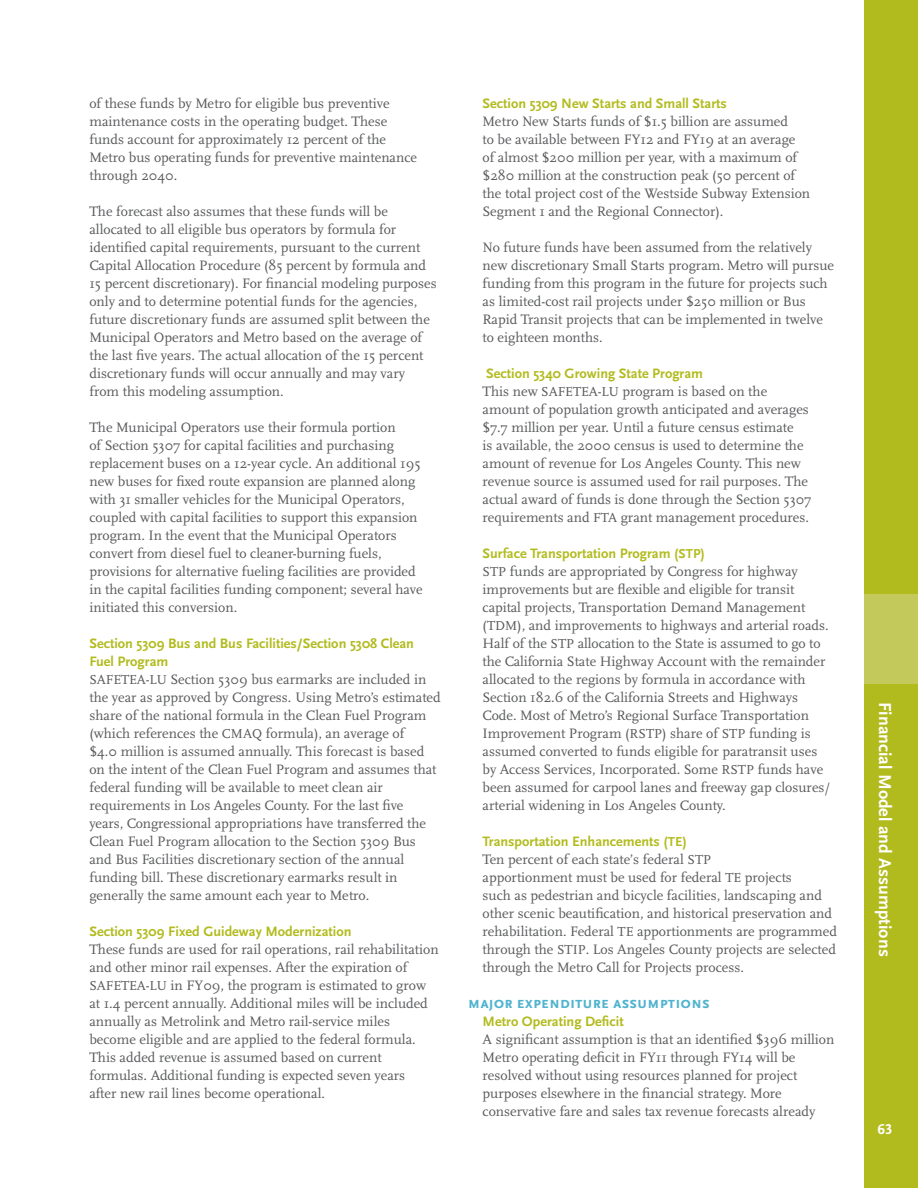
<style>
.page{position:relative;width:918px;height:1188px;background:#fff}
.page>*{position:absolute;margin:0;border:0;box-sizing:border-box;transform-origin:0 0}
.t1{font:700 18px "Scala Sans";color:#fff}
.t2{font:700 16.5px "Scala Sans Caps";color:#4fb3cf}
.t3{font:700 15px "Scala Sans LF";color:#fff}
.t4{font:14.25px/18px "Scala";color:#58595b}
.t5{font:700 14.25px/18px "Scala Sans";color:#b2bb1e}
.s1{font-size:13.5px}
.s2{font-family:"Scala Regular Expert"}
</style>
<div class="page">
<div style="left:864px;top:684px;width:54px;height:504px;background:#b2bb1e"></div>
<div style="left:864px;top:594px;width:54px;height:90px;background:#c3c95a"></div>
<div style="left:864px;top:0;width:54px;height:594px;background:#b2bb1e"></div>
<p class="t4" style="left:89px;top:95px;width:329px">of these funds by Metro for eligible bus preventive maintenance costs in the operating budget. These funds account for approximately 12 percent of the Metro bus operating funds for preventive maintenance through 2040.</p>
<p class="t4" style="left:89px;top:203px;width:349px">The forecast also assumes that these funds will be allocated to all eligible bus operators by formula for identified capital requirements, pursuant to the current Capital Allocation Procedure (85 percent by formula and 15 percent discretionary). For financial modeling purposes only and to determine potential funds for the agencies, future discretionary funds are assumed split between the Municipal Operators and Metro based on the average of the last five years. The actual allocation of the 15 percent discretionary funds will occur annually and may vary from this modeling assumption.</p>
<p class="t4" style="left:89px;top:419px;width:335px">The Municipal Operators use their formula portion<br>of Section 5307 for capital facilities and purchasing replacement buses on a 12-year cycle. An additional 195 new buses for fixed route expansion are planned along with 31 smaller vehicles for the Municipal Operators, coupled with capital facilities to support this expansion program. In the event that the Municipal Operators convert from diesel fuel to cleaner-burning fuels, provisions for alternative fueling facilities are provided in the capital facilities funding component; several have initiated this conversion.</p>
<p class="t5" style="left:89px;top:635px;width:326px">Section 5309 Bus and Bus Facilities/Section 5308 Clean<br>Fuel Program</p>
<p class="t4" style="left:89px;top:671px;width:353px"><span class="s1">SAFETEA</span>-<span class="s1">LU</span> Section 5309 bus earmarks are included in the year as approved by Congress. Using Metro’s estimated share of the national formula in the Clean Fuel Program (which references the <span class="s1">CMAQ</span> formula), an average of<br>$4.0 million is assumed annually. This forecast is based on the intent of the Clean Fuel Program and assumes that federal funding will be available to meet clean air requirements in Los Angeles County. For the last five years, Congressional appropriations have transferred the Clean Fuel Program allocation to the Section 5309 Bus and Bus Facilities discretionary section of the annual funding bill. These discretionary earmarks result in generally the same amount each year to Metro.</p>
<p class="t5" style="left:89px;top:923px;width:264px">Section 5309 Fixed Guideway Modernization</p>
<p class="t4" style="left:89px;top:941px;width:351px">These funds are used for rail operations, rail rehabilitation and other minor rail expenses. After the expiration of <span class="s1">SAFETEA</span>-<span class="s1">LU</span> in FY09, the program is estimated to grow at 1.4 percent annually. Additional miles will be included annually as Metrolink and Metro rail-service miles become eligible and are applied to the federal formula.<br>This added revenue is assumed based on current formulas. Additional funding is expected seven years<br>after new rail lines become operational.</p>
<p class="t5" style="left:483px;top:95px;width:246px">Section 5309 New Starts and Small Starts</p>
<p class="t4" style="left:483px;top:113px;width:329px">Metro New Starts funds of $1.5 billion are assumed<br>to be available between FY12 and FY19 at an average of almost $200 million per year, with a maximum of $280 million at the construction peak (50 percent of the total project cost of the Westside Subway Extension Segment 1 and the Regional Connector).</p>
<p class="t4" style="left:483px;top:239px;width:353px">No future funds have been assumed from the relatively new discretionary Small Starts program. Metro will pursue funding from this program in the future for projects such as limited-cost rail projects under $250 million or Bus Rapid Transit projects that can be implemented in twelve to eighteen months.</p>
<p class="t5" style="left:486px;top:365px;width:218px">Section 5340 Growing State Program</p>
<p class="t4" style="left:483px;top:383px;width:330px">This new <span class="s1">SAFETEA</span>-<span class="s1">LU</span> program is based on the amount of population growth anticipated and averages $7.7 million per year. Until a future census estimate<br>is available, the 2000 census is used to determine the amount of revenue for Los Angeles County. This new revenue source is assumed used for rail purposes. The actual award of funds is done through the Section 5307 requirements and <span class="s1">FTA</span> grant management procedures.</p>
<p class="t5" style="left:483px;top:545px;width:224px">Surface Transportation Program (<span class="s1">STP</span>)</p>
<p class="t4" style="left:483px;top:563px;width:349px"><span class="s1">STP</span> funds are appropriated by Congress for highway improvements but are <span class="s2">?</span>exible and eligible for transit capital projects, Transportation Demand Management (<span class="s1">TDM</span>), and improvements to highways and arterial roads.<br>Half of the <span class="s1">STP</span> allocation to the State is assumed to go to the California State Highway Account with the remainder allocated to the regions by formula in accordance with Section 182.6 of the California Streets and Highways Code. Most of Metro’s Regional Surface Transportation Improvement Program (<span class="s1">RSTP</span>) share of <span class="s1">STP</span> funding is assumed converted to funds eligible for paratransit uses by Access Services, Incorporated. Some <span class="s1">RSTP</span> funds have been assumed for carpool lanes and freeway gap closures/ arterial widening in Los Angeles County.</p>
<p class="t5" style="left:483px;top:833px;width:206px">Transportation Enhancements (<span class="s1">TE</span>)</p>
<p class="t4" style="left:483px;top:851px;width:356px">Ten percent of each state’s federal <span class="s1">STP<br></span>apportionment must be used for federal <span class="s1">TE</span> projects<br>such as pedestrian and bicycle facilities, landscaping and other scenic beautification, and historical preservation and rehabilitation. Federal <span class="s1">TE</span> apportionments are programmed through the <span class="s1">STIP</span>. Los Angeles County projects are selected through the Metro Call for Projects process.</p>
<p class="t2" style="left:468px;top:993px;width:244px">major expenditure assumptions</p>
<p class="t5" style="left:483px;top:1013px;width:143px">Metro Operating Deficit</p>
<p class="t4" style="left:483px;top:1031px;width:353px">A significant assumption is that an identified $396 million Metro operating deficit in FY11 through FY14 will be resolved without using resources planned for project purposes elsewhere in the financial strategy. More conservative fare and sales tax revenue forecasts already</p>
<p class="t1" style="left:895px;top:702px;width:256px;rotate:90deg">Financial Model and Assumptions</p>
<p class="t3" style="left:878px;top:1121px;width:16px">63</p>
</div>
